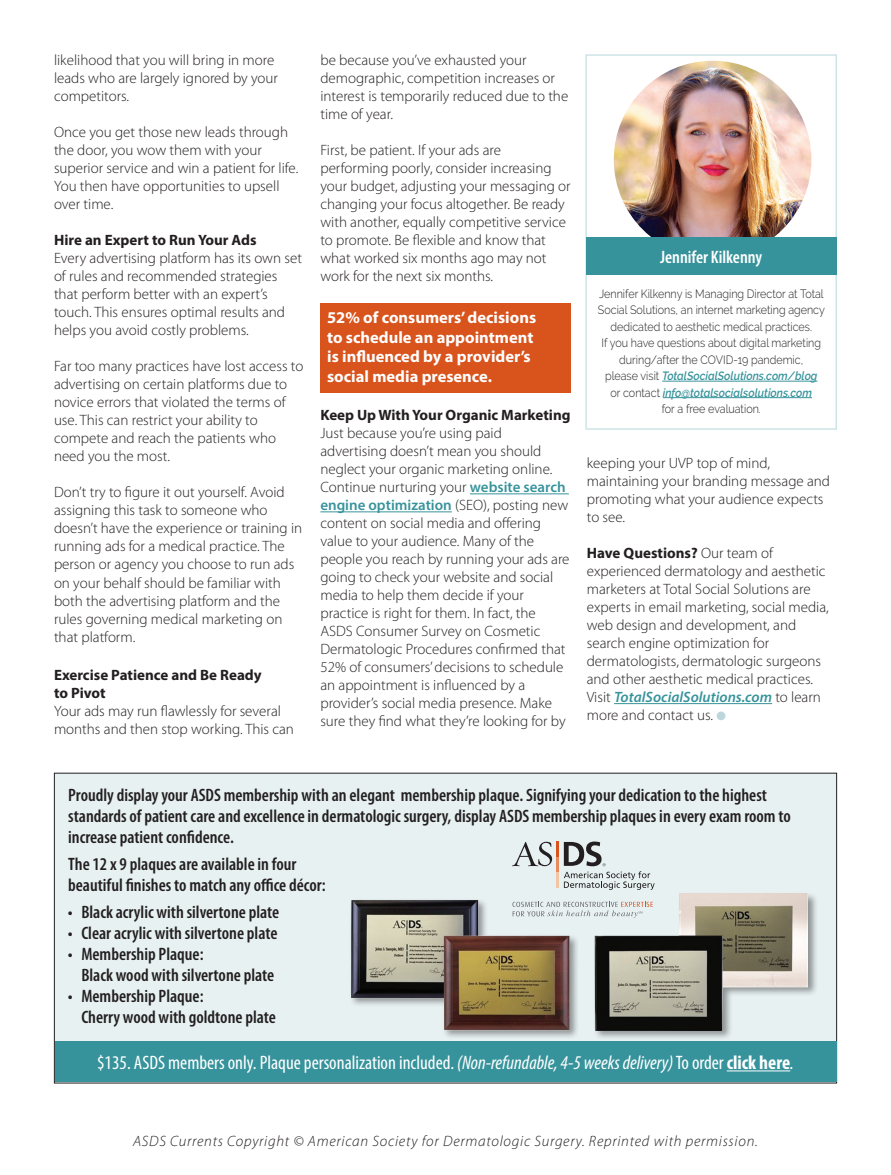
<style>
.page{position:relative;width:891px;height:1175px;background:#fff}
.page>*{position:absolute;margin:0;border:0;box-sizing:border-box;transform-origin:0 0}
.t1{font:condensed 19.5px "Myriad Pro";color:#fff}
.t2{font:600 condensed 18px/21px "Myriad Pro";color:#231f20}
.t3{font:600 condensed 18px "Myriad Pro";color:#fff}
.t4{font:700 16.5px/19.8px "Myriad Pro";color:#fff}
.t5{font:300 15px/18px "Myriad Pro";color:#231f20}
.t6{font:700 15px/18px "Myriad Pro";color:#231f20}
.t7{font:italic 300 15px "Myriad Pro";letter-spacing:.05em;color:#231f20}
.t8{font:300 12px/16.5px "Raleway";color:#231f20;text-align:center;scale:.9 1}
.s1{font-weight:600;color:#37939b}
.s2{font-weight:600;font-style:italic;color:#37939b}
.s3{font-weight:700}
.s4{color:#bcd6db}
.s5{font-style:italic}
</style>
<div class="page">
<hr style="left:662px;top:381px;width:155px;height:1px;background:#37939b">
<hr style="left:663px;top:397px;width:149px;height:1px;background:#37939b">
<img style="left:614px;top:61px;width:197px;height:197px;border-radius:99px">
<div style="left:586px;top:237px;width:250px;height:38px;background:#37939b"></div>
<div style="left:320px;top:304px;width:251px;height:89px;background:#d9531c"></div>
<hr style="left:470px;top:493px;width:99px;height:1px;background:#37939b">
<hr style="left:320px;top:511px;width:132px;height:1px;background:#37939b">
<hr style="left:614px;top:703px;width:158px;height:1px;background:#37939b">
<div style="left:54px;top:773px;width:783px;height:310px;background:#e7f1f2"></div>
<div style="left:350px;top:891px;width:468px;height:148px;background:#231f20;opacity:.45"></div>
<img style="left:351px;top:893px;width:457px;height:137px">
<svg style="left:512px;top:841px;width:40px;height:25px"></svg>
<hr style="left:556px;top:841px;width:3px;height:16px;background:#d9531c">
<hr style="left:556px;top:857px;width:3px;height:15px;background:#e78a5c">
<hr style="left:556px;top:872px;width:3px;height:16px;background:#f4c4a7">
<svg style="left:564px;top:841px;width:91px;height:49px"></svg>
<svg style="left:512px;top:901px;width:141px;height:16px"></svg>
<div style="left:55px;top:1041px;width:781px;height:40px;background:#37939b"></div>
<hr style="left:727px;top:1070px;width:63px;height:1px;background:#fff">
<p class="t5" style="left:54px;top:52px;width:225px">likelihood that you will bring in more leads who are largely ignored by your competitors.</p>
<p class="t5" style="left:54px;top:124px;width:246px">Once you get those new leads through the door, you wow them with your superior service and win a patient for life.<br>You then have opportunities to upsell over time.</p>
<p class="t6" style="left:54px;top:231px;width:204px">Hire an Expert to Run Your Ads</p>
<p class="t5" style="left:54px;top:250px;width:249px">Every advertising platform has its own set of rules and recommended strategies that perform better with an expert’s touch. This ensures optimal results and helps you avoid costly problems.</p>
<p class="t5" style="left:54px;top:358px;width:251px">Far too many practices have lost access to advertising on certain platforms due to novice errors that violated the terms of use. This can restrict your ability to compete and reach the patients who need you the most.</p>
<p class="t5" style="left:54px;top:484px;width:250px">Don’t try to figure it out yourself. Avoid assigning this task to someone who doesn’t have the experience or training in running ads for a medical practice. The person or agency you choose to run ads on your behalf should be familiar with both the advertising platform and the rules governing medical marketing on that platform.</p>
<p class="t6" style="left:54px;top:665px;width:209px">Exercise Patience and Be Ready to Pivot</p>
<p class="t5" style="left:54px;top:702px;width:241px">Your ads may run flawlessly for several months and then stop working. This can</p>
<p class="t5" style="left:320px;top:52px;width:249px">be because you’ve exhausted your demographic, competition increases or interest is temporarily reduced due to the time of year.</p>
<p class="t5" style="left:320px;top:142px;width:252px">First, be patient. If your ads are performing poorly, consider increasing your budget, adjusting your messaging or changing your focus altogether. Be ready with another, equally competitive service to promote. Be flexible and know that what worked six months ago may not work for the next six months.</p>
<p class="t4" style="left:327px;top:307px;width:211px">52% of consumers’ decisions to schedule an appointment is influenced by a provider’s social media presence.</p>
<p class="t6" style="left:320px;top:406px;width:252px">Keep Up With Your Organic Marketing</p>
<p class="t5" style="left:320px;top:424px;width:251px">Just because you’re using paid advertising doesn’t mean you should neglect your organic marketing online.<br>Continue nurturing your <span class="s1">website search engine optimization</span> (SEO), posting new content on social media and offering value to your audience. Many of the people you reach by running your ads are going to check your website and social media to help them decide if your practice is right for them. In fact, the ASDS Consumer Survey on Cosmetic Dermatologic Procedures confirmed that 52% of consumers’ decisions to schedule an appointment is influenced by a provider’s social media presence. Make sure they find what they’re looking for by</p>
<p class="t3" style="left:660px;top:247px;width:104px">Jennifer Kilkenny</p>
<p class="t8" style="left:598px;top:285px;width:254px">Jennifer Kilkenny is Managing Director at Total Social Solutions, an internet marketing agency dedicated to aesthetic medical practices.<br>If you have questions about digital marketing during/after the COVID-19 pandemic,<br>please visit <span class="s2">TotalSocialSolutions.com/blog<br></span>or contact <span class="s2">info@totalsocialsolutions.com<br></span>for a free evaluation.</p>
<p class="t5" style="left:587px;top:454px;width:245px">keeping your UVP top of mind, maintaining your branding message and promoting what your audience expects to see.</p>
<p class="t5" style="left:587px;top:544px;width:244px"><span class="s3">Have Questions?</span> Our team of experienced dermatology and aesthetic marketers at Total Social Solutions are experts in email marketing, social media, web design and development, and search engine optimization for dermatologists, dermatologic surgeons and other aesthetic medical practices.<br>Visit <span class="s2">TotalSocialSolutions.com</span> to learn more and contact us. <span class="s4">●</span></p>
<p class="t2" style="left:68px;top:784px;width:724px">Proudly display your ASDS membership with an elegant membership plaque. Signifying your dedication to the highest standards of patient care and excellence in dermatologic surgery, display ASDS membership plaques in every exam room to increase patient confidence.</p>
<p class="t2" style="left:68px;top:854px;width:259px">The 12 x 9 plaques are available in four beautiful finishes to match any office décor:</p>
<p class="t2" style="left:68px;top:901px;width:213px">• Black acrylic with silvertone plate</p>
<p class="t2" style="left:68px;top:922px;width:211px">• Clear acrylic with silvertone plate</p>
<p class="t2" style="left:81px;top:943px;width:194px;text-indent:-14px">• Membership Plaque:<br>Black wood with silvertone plate</p>
<p class="t2" style="left:81px;top:985px;width:196px;text-indent:-14px">• Membership Plaque:<br>Cherry wood with goldtone plate</p>
<h1 class="t1" style="left:97px;top:1050px;width:698px">$135. ASDS members only. Plaque personalization included. <span class="s5">(Non-refundable, 4-5 weeks delivery)</span> To order <span class="s3">click here</span><span class="s5">.</span></h1>
<p class="t7" style="left:133px;top:1131px;width:626px">ASDS Currents Copyright © American Society for Dermatologic Surgery. Reprinted with permission.</p>
</div>
